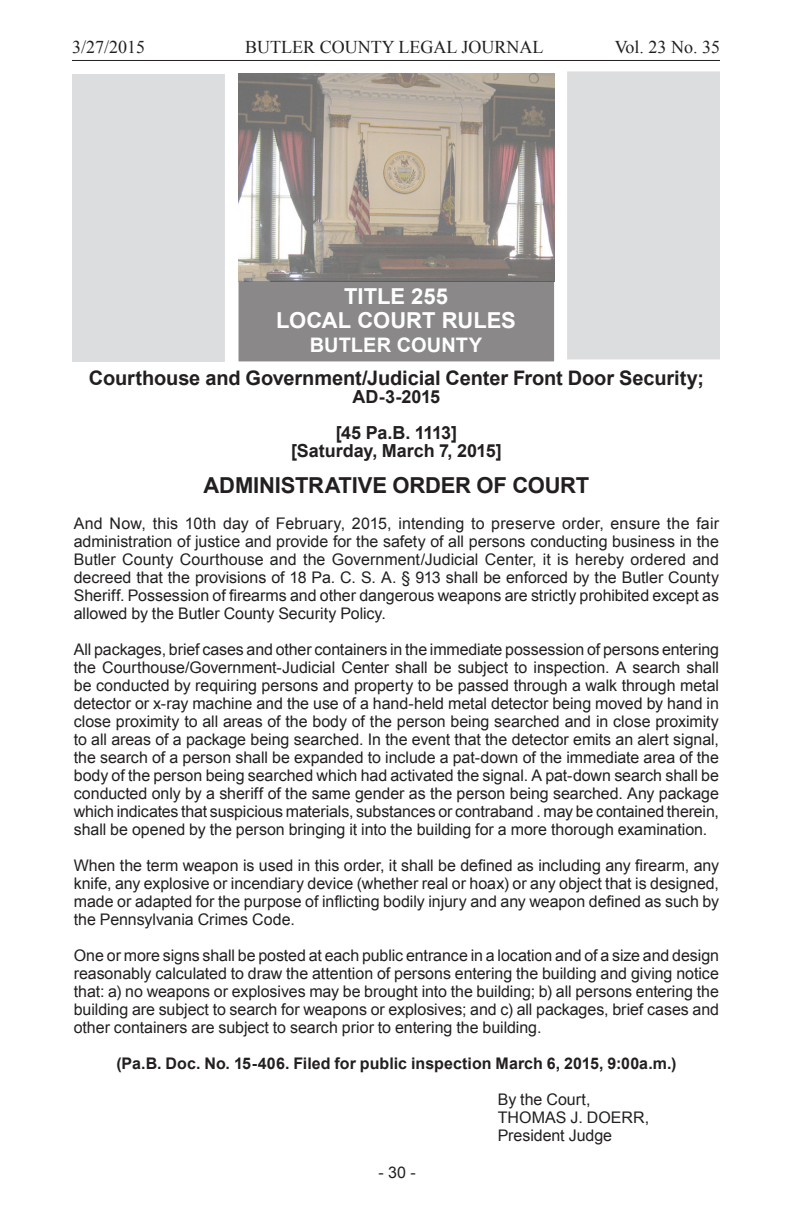
<style>
.page{position:relative;width:792px;height:1224px;background:#fff}
.page>*{position:absolute;margin:0;border:0;box-sizing:border-box;transform-origin:0 0}
.Body{font:700 22px "Arial";letter-spacing:-.01em;color:#231f20}
.Suits{font:700 22px "Arial";color:#fff}
.Body-2{font:700 20px "Arial";letter-spacing:-.005em;color:#231f20}
.Suits-2{font:700 20px "Arial";color:#fff}
.t1{font:18px "Times New Roman";color:#231f20}
.Body-3{font:700 18px "Arial";letter-spacing:-.005em;color:#231f20}
.Body-4{font:16px/18px "Arial";letter-spacing:-.005em;color:#231f20;text-align:justify}
.Body-5{font:700 16px "Arial";color:#231f20}
</style>
<div class="page">
<hr style="left:72px;top:60px;width:648px;height:1px;background:#231f20">
<img style="left:239px;top:73px;width:315px;height:208px">
<div style="left:72px;top:74px;width:153px;height:288px;background:#dcdddf"></div>
<div style="left:239px;top:282px;width:315px;height:79px;background:#8a8888"></div>
<div style="left:567px;top:71px;width:153px;height:288px;background:#dcdddf"></div>
<p class="t1" style="left:72px;top:35px;width:75px">3/27/2015</p>
<p class="t1" style="left:245px;top:35px;width:300px">BUTLER COUNTY LEGAL JOURNAL</p>
<p class="t1" style="left:615px;top:35px;width:107px">Vol. 23 No. 35</p>
<p class="Suits" style="left:344px;top:282px;width:105px">TITLE 255</p>
<p class="Suits" style="left:276px;top:306px;width:241px">LOCAL COURT RULES</p>
<p class="Suits-2" style="left:310px;top:332px;width:174px">BUTLER COUNTY</p>
<p class="Body-2" style="left:89px;top:365px;width:617px">Courthouse and Government/Judicial Center Front Door Security;</p>
<p class="Body-3" style="left:353px;top:385px;width:89px">AD-3-2015</p>
<p class="Body-3" style="left:336px;top:421px;width:123px">[45 Pa.B. 1113]</p>
<p class="Body-3" style="left:291px;top:439px;width:212px">[Saturday, March 7, 2015]</p>
<p class="Body" style="left:204px;top:471px;width:387px">ADMINISTRATIVE ORDER OF COURT</p>
<p class="Body-4" style="left:74px;top:515px;width:647px">And Now, this 10th day of February, 2015, intending to preserve order, ensure the fair administration of justice and provide for the safety of all persons conducting business in the Butler County Courthouse and the Government/Judicial Center, it is hereby ordered and decreed that the provisions of 18 Pa. C. S. A. § 913 shall be enforced by the Butler County Sheriff. Possession of firearms and other dangerous weapons are strictly prohibited except as allowed by the Butler County Security Policy.</p>
<p class="Body-4" style="left:74px;top:641px;width:647px">All packages, brief cases and other containers in the immediate possession of persons entering the Courthouse/Government-Judicial Center shall be subject to inspection. A search shall be conducted by requiring persons and property to be passed through a walk through metal detector or x-ray machine and the use of a hand-held metal detector being moved by hand in close proximity to all areas of the body of the person being searched and in close proximity to all areas of a package being searched. In the event that the detector emits an alert signal, the search of a person shall be expanded to include a pat-down of the immediate area of the body of the person being searched which had activated the signal. A pat-down search shall be conducted only by a sheriff of the same gender as the person being searched. Any package which indicates that suspicious materials, substances or contraband . may be contained therein, shall be opened by the person bringing it into the building for a more thorough examination.</p>
<p class="Body-4" style="left:74px;top:857px;width:647px">When the term weapon is used in this order, it shall be defined as including any firearm, any knife, any explosive or incendiary device (whether real or hoax) or any object that is designed, made or adapted for the purpose of inflicting bodily injury and any weapon defined as such by the Pennsylvania Crimes Code.</p>
<p class="Body-4" style="left:74px;top:947px;width:647px">One or more signs shall be posted at each public entrance in a location and of a size and design reasonably calculated to draw the attention of persons entering the building and giving notice that: a) no weapons or explosives may be brought into the building; b) all persons entering the building are subject to search for weapons or explosives; and c) all packages, brief cases and other containers are subject to search prior to entering the building.</p>
<p class="Body-5" style="left:116px;top:1053px;width:562px">(Pa.B. Doc. No. 15-406. Filed for public inspection March 6, 2015, 9:00a.m.)</p>
<p class="Body-4" style="left:498px;top:1091px;width:94px">By the Court,</p>
<p class="Body-4" style="left:498px;top:1109px;width:153px">THOMAS J. DOERR,</p>
<p class="Body-4" style="left:498px;top:1127px;width:116px">President Judge</p>
<p class="Body-4" style="left:379px;top:1163px;width:39px">- 30 -</p>
</div>
